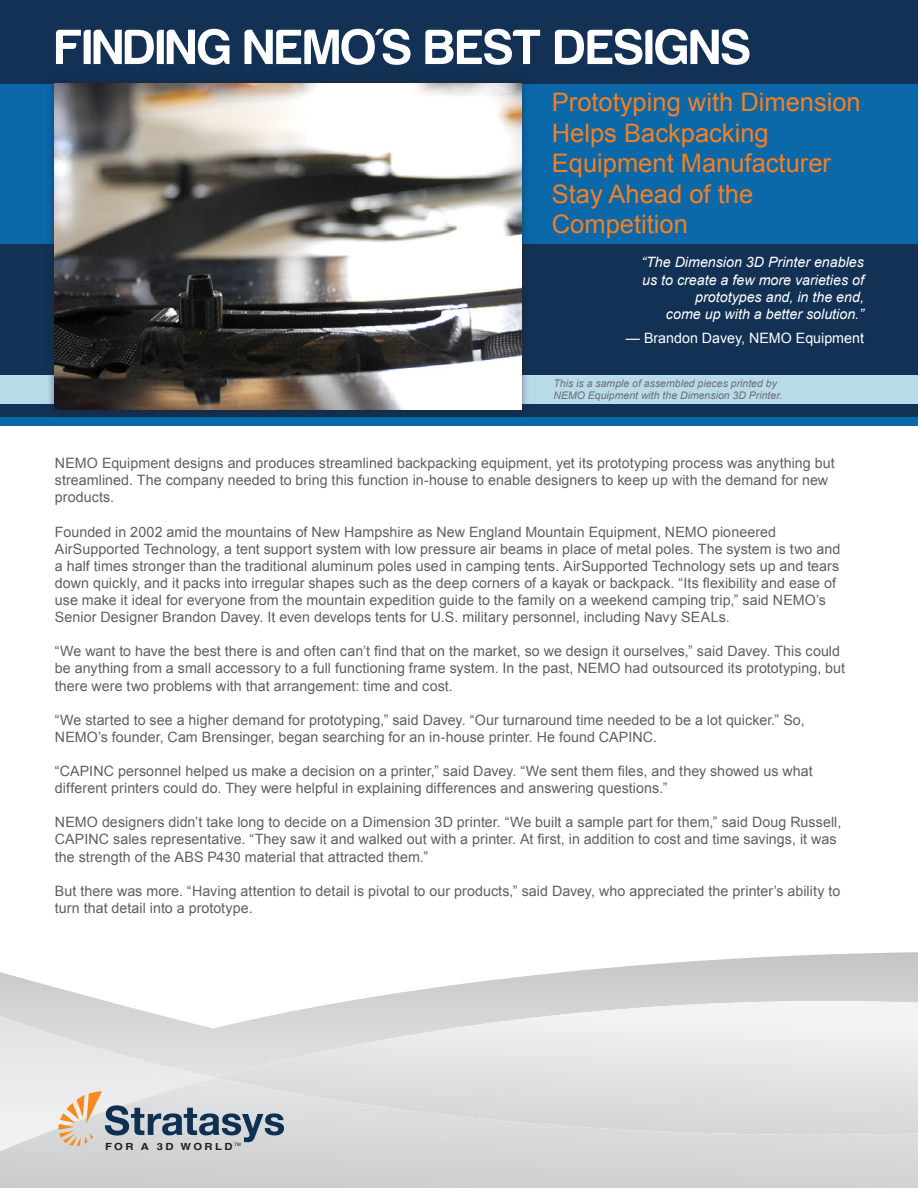
<style>
.page{position:relative;width:918px;height:1188px;background:#fff}
.page>*{position:absolute;margin:0;border:0;box-sizing:border-box;transform-origin:0 0}
.t1{font:51px "Harabara";letter-spacing:.035em;color:#fff}
.Secondary_title{font:25.5px/30.6px "Arial";color:#f58021}
.Main_text{font:14.25px/17.1px "Arial";letter-spacing:.005em;color:#5f5f62}
.t2{font:italic 14.25px/17.1px "Arial";color:#fff;text-align:right}
.Quote_name{font:14.25px "Arial";color:#fff}
.Captions{font:italic 10.5px/12.6px "Arial";color:#6e6e6f}
.t3{font:700 9.75px "Helvetica LT Std";letter-spacing:.21em;color:#231f20;scale:1.15 1}
</style>
<div class="page">
<svg style="left:0;top:952px;width:918px;height:49px"></svg>
<svg style="left:0;top:1001px;width:918px;height:77px"></svg>
<img style="left:0;top:1010px;width:215px;height:68px">
<svg style="left:58px;top:1091px;width:226px;height:55px;background:#b6b9bc"></svg>
<div style="left:0;top:415px;width:918px;height:11px;background:#0b68a9"></div>
<div style="left:0;top:0;width:918px;height:417px;background:#123154"></div>
<div style="left:0;top:375px;width:918px;height:28px;background:#b8dbea"></div>
<div style="left:0;top:84px;width:918px;height:160px;background:#0b68a9"></div>
<div style="left:46px;top:75px;width:484px;height:343px;background:#231f20;opacity:.55"></div>
<img style="left:54px;top:83px;width:468px;height:327px">
<p class="t1" style="left:56px;top:21px;width:696px">FINDING NEMO'S BEST DESIGNS</p>
<p class="Secondary_title" style="left:552px;top:87px;width:310px">Prototyping with Dimension<br>Helps Backpacking<br>Equipment Manufacturer<br>Stay Ahead of the<br>Competition</p>
<p class="t2" style="left:641px;top:254px;width:224px">“The Dimension 3D Printer enables us to create a few more varieties of prototypes and, in the end,<br>come up with a better solution.”</p>
<p class="Quote_name" style="left:626px;top:328px;width:240px">— Brandon Davey, NEMO Equipment</p>
<p class="Captions" style="left:554px;top:377px;width:230px">This is a sample of assembled pieces printed by<br>NEMO Equipment with the Dimension 3D Printer.</p>
<p class="Main_text" style="left:55px;top:455px;width:781px">NEMO Equipment designs and produces streamlined backpacking equipment, yet its prototyping process was anything but streamlined. The company needed to bring this function in-house to enable designers to keep up with the demand for new products.</p>
<p class="Main_text" style="left:55px;top:523px;width:787px">Founded in 2002 amid the mountains of New Hampshire as New England Mountain Equipment, NEMO pioneered AirSupported Technology, a tent support system with low pressure air beams in place of metal poles. The system is two and a half times stronger than the traditional aluminum poles used in camping tents. AirSupported Technology sets up and tears down quickly, and it packs into irregular shapes such as the deep corners of a kayak or backpack. “Its flexibility and ease of use make it ideal for everyone from the mountain expedition guide to the family on a weekend camping trip,” said NEMO’s Senior Designer Brandon Davey. It even develops tents for U.S. military personnel, including Navy SEALs.</p>
<p class="Main_text" style="left:55px;top:643px;width:792px">“We want to have the best there is and often can’t find that on the market, so we design it ourselves,” said Davey. This could be anything from a small accessory to a full functioning frame system. In the past, NEMO had outsourced its prototyping, but there were two problems with that arrangement: time and cost.</p>
<p class="Main_text" style="left:55px;top:711px;width:751px">“We started to see a higher demand for prototyping,” said Davey. “Our turnaround time needed to be a lot quicker.” So,<br>NEMO’s founder, Cam Brensinger, began searching for an in-house printer. He found CAPINC.</p>
<p class="Main_text" style="left:55px;top:763px;width:759px">“CAPINC personnel helped us make a decision on a printer,” said Davey. “We sent them files, and they showed us what different printers could do. They were helpful in explaining differences and answering questions.”</p>
<p class="Main_text" style="left:55px;top:814px;width:788px">NEMO designers didn’t take long to decide on a Dimension 3D printer. “We built a sample part for them,” said Doug Russell,<br>CAPINC sales representative. “They saw it and walked out with a printer. At first, in addition to cost and time savings, it was the strength of the ABS P430 material that attracted them.”</p>
<p class="Main_text" style="left:55px;top:882px;width:787px">But there was more. “Having attention to detail is pivotal to our products,” said Davey, who appreciated the printer’s ability to turn that detail into a prototype.</p>
<p class="t3" style="left:105px;top:1141px;width:120px">FOR A 3D WORLD<sup>TM</sup></p>
</div>
